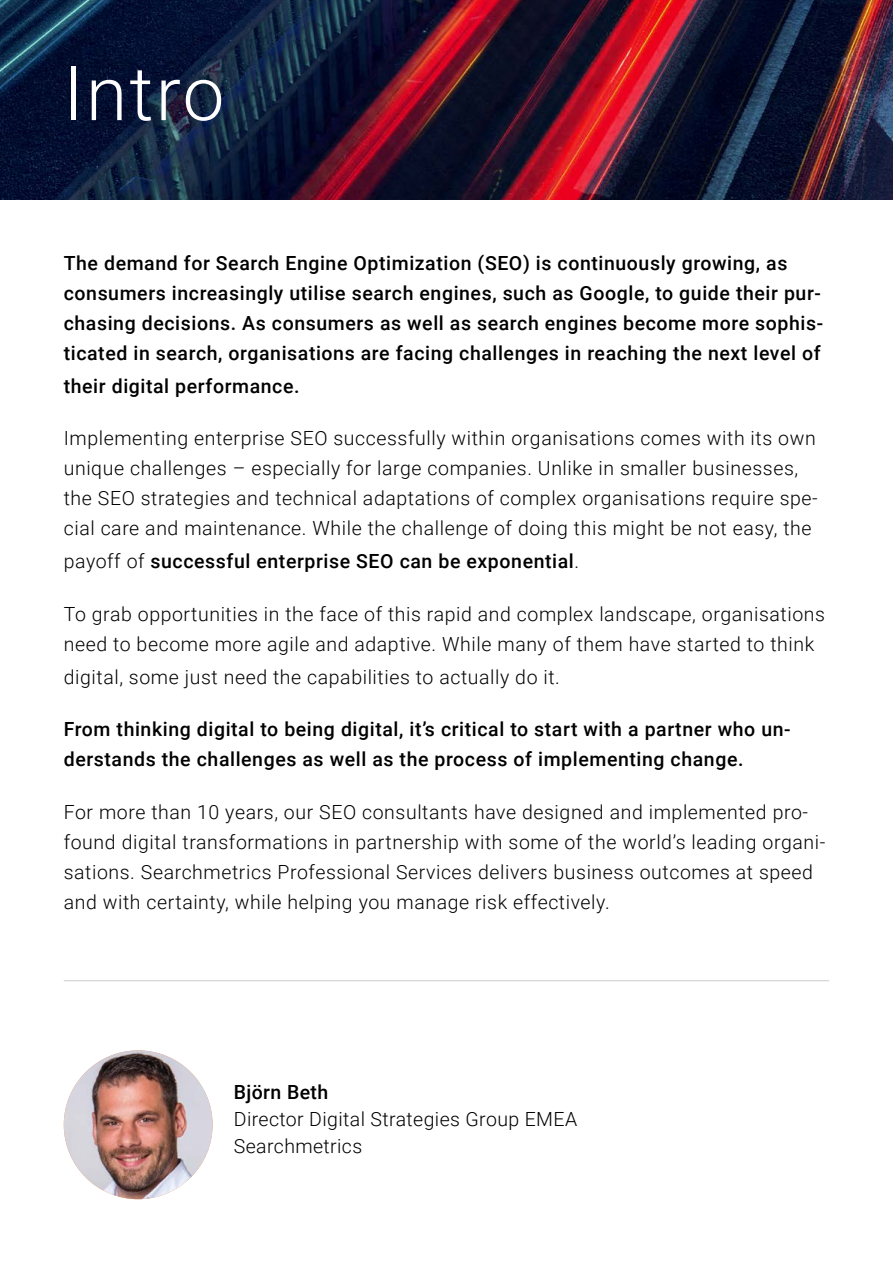
<style>
.page{position:relative;width:893px;height:1263px;background:#fff}
.page>*{position:absolute;margin:0;border:0;box-sizing:border-box;transform-origin:0 0}
.t1{font:300 75px "Roboto";letter-spacing:.03em;color:#fff}
.t2{font:300 19.5px/30px "Roboto";letter-spacing:.03em;color:#000}
.t3{font:500 19.5px/30px "Roboto";letter-spacing:.03em;color:#000}
.s1{font-weight:300}
</style>
<div class="page">
<img style="left:0;top:0;width:893px;height:200px">
<hr style="left:64px;top:980px;width:765px;height:1px;background:#cdcccc">
<img style="left:64px;top:1050px;width:149px;height:149px;border-radius:74px">
<h1 class="t1" style="left:64px;top:41px;width:162px">Intro</h1>
<p class="t3" style="left:64px;top:247px;width:761px">The demand for Search Engine Optimization (SEO) is continuously growing, as consumers increasingly utilise search engines, such as Google, to guide their pur&shy;chasing decisions. As consumers as well as search engines become more sophis&shy;ticated in search, organisations are facing challenges in reaching the next level of</p>
<p class="t3" style="left:64px;top:370px;width:237px">their digital performance.</p>
<p class="t2" style="left:64px;top:423px;width:755px">Implementing enterprise SEO successfully within organisations comes with its own unique challenges – especially for large companies. Unlike in smaller businesses, the SEO strategies and technical adaptations of complex organisations require spe&shy;cial care and maintenance. While the challenge of doing this might be not easy, the</p>
<p class="t3" style="left:64px;top:546px;width:517px"><span class="s1">payoff of</span> successful enterprise SEO can be exponential<span class="s1">.</span></p>
<p class="t2" style="left:64px;top:598px;width:763px">To grab opportunities in the face of this rapid and complex landscape, organisations need to become more agile and adaptive. While many of them have started to think</p>
<p class="t2" style="left:64px;top:661px;width:498px">digital, some just need the capabilities to actually do it.</p>
<p class="t3" style="left:64px;top:713px;width:728px">From thinking digital to being digital, it’s critical to start with a partner who un&shy;derstands the challenges as well as the process of implementing change.</p>
<p class="t2" style="left:64px;top:796px;width:763px">For more than 10 years, our SEO consultants have designed and implemented pro&shy;found digital transformations in partnership with some of the world’s leading organi&shy;sations. Searchmetrics Professional Services delivers business outcomes at speed and with certainty, while helping you manage risk effectively.</p>
<p class="t3" style="left:234px;top:1076px;width:96px">Björn Beth</p>
<p class="t2" style="left:234px;top:1105px;width:345px;line-height:27px">Director Digital Strategies Group EMEA<br>Searchmetrics</p>
</div>
